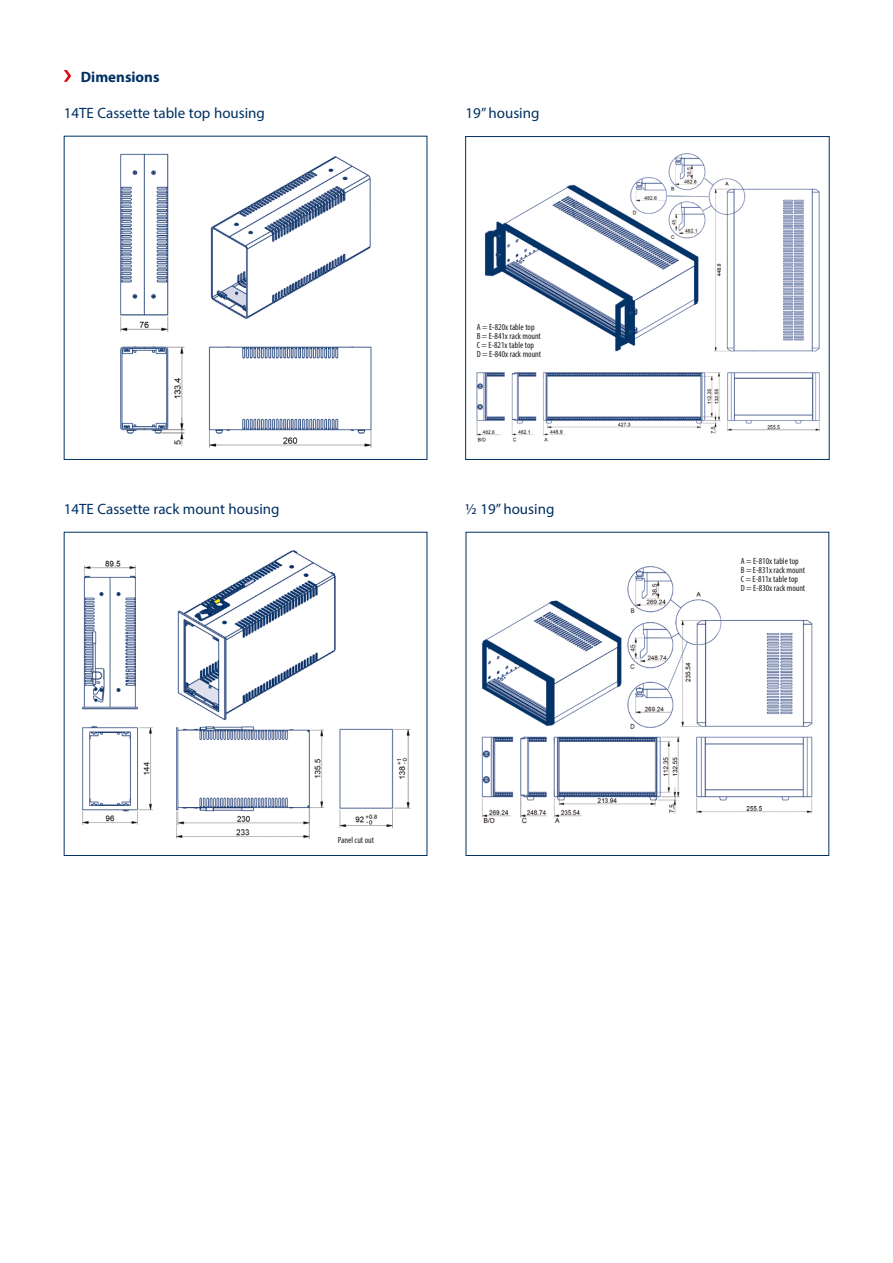
<style>
.page{position:relative;width:893px;height:1263px;background:#fff}
.page>*{position:absolute;margin:0;border:0;box-sizing:border-box;transform-origin:0 0}
.t1{font:15px "Myriad Pro";color:#003063}
.t2{font:700 15px "Myriad Pro";color:#003063}
.t3{font:condensed 9px/9px "Myriad Pro";color:#1d1d1b}
</style>
<div class="page">
<img style="left:476px;top:153px;width:344px;height:289px">
<div style="left:465px;top:136px;width:365px;height:324px;border:1px solid #003063"></div>
<img style="left:120px;top:153px;width:252px;height:295px">
<img style="left:207px;top:153px;width:165px;height:169px">
<img style="left:82px;top:560px;width:329px;height:279px">
<img style="left:172px;top:550px;width:169px;height:172px">
<img style="left:481px;top:566px;width:332px;height:258px">
<svg style="left:64px;top:70px;width:7px;height:12px"></svg>
<h1 class="t2" style="left:81px;top:67px;width:80px">Dimensions</h1>
<h1 class="t1" style="left:64px;top:103px;width:203px">14TE Cassette table top housing</h1>
<h1 class="t1" style="left:466px;top:103px;width:75px">19” housing</h1>
<p class="t3" style="left:477px;top:322px;width:66px">A = E-820x table top<br>B = E-841x rack mount<br>C = E-821x table top<br>D = E-840x rack mount</p>
<h1 class="t1" style="left:64px;top:499px;width:217px">14TE Cassette rack mount housing</h1>
<h1 class="t1" style="left:466px;top:499px;width:90px">½ 19” housing</h1>
<p class="t3" style="left:338px;top:836px;width:38px">Panel cut out</p>
<p class="t3" style="left:741px;top:556px;width:66px">A = E-810x table top<br>B = E-831x rack mount<br>C = E-811x table top<br>D = E-830x rack mount</p>
</div>
